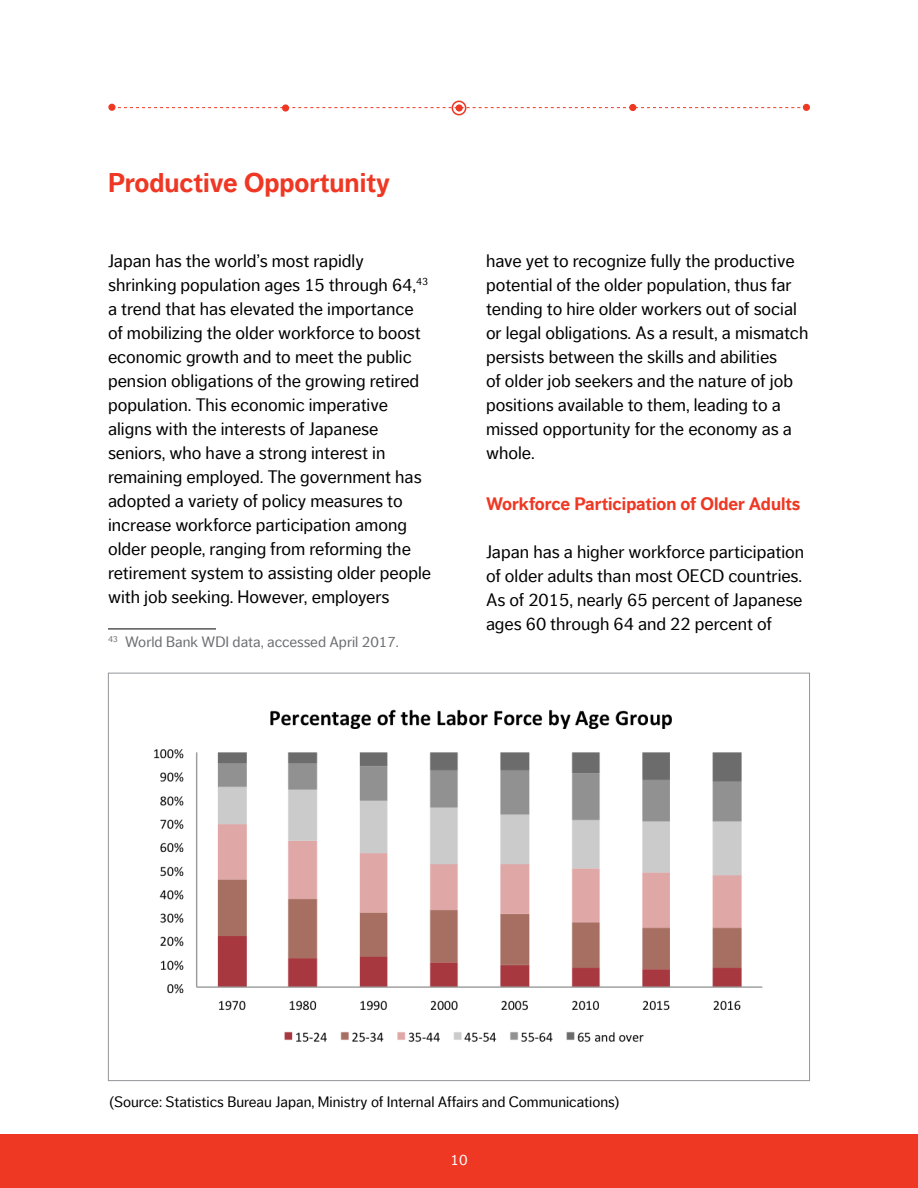
<style>
.page{position:relative;width:918px;height:1188px;background:#fff}
.page>*{position:absolute;margin:0;border:0;box-sizing:border-box;transform-origin:0 0}
.t1{font:700 27px "Dagny Offc Pro";color:#ee3824}
.t2{font:18px/24px "Dagny Offc Pro";color:#000}
.t3{font:700 18px "Dagny Offc Pro";color:#ee3824}
.t4{font:15px "Dagny Offc Pro";color:#000}
.t5{font:15px "Dagny Offc Pro";color:#6d6e71}
.t6{font:15px "Dagny Offc Pro";color:#fff}
</style>
<div class="page">
<div style="left:0;top:1134px;width:918px;height:54px;background:#ee3824"></div>
<hr style="left:108px;top:629px;width:108px;height:1px;background:#000">
<svg style="left:117px;top:107px;width:686px;height:1px"></svg>
<div style="left:108px;top:104px;width:8px;height:7px;background:#ee3824;border-radius:50%"></div>
<div style="left:803px;top:104px;width:7px;height:7px;background:#ee3824;border-radius:50%"></div>
<div style="left:282px;top:104px;width:7px;height:8px;background:#ee3824;border-radius:50%"></div>
<div style="left:456px;top:104px;width:7px;height:8px;background:#ee3824;border-radius:50%"></div>
<div style="left:629px;top:104px;width:7px;height:7px;background:#ee3824;border-radius:50%"></div>
<div style="left:452px;top:101px;width:14px;height:14px;border:2px solid #ee3824;border-radius:50%"></div>
<img style="left:154px;top:709px;width:609px;height:333px">
<h1 class="t1" style="left:108px;top:166px;width:284px">Productive Opportunity</h1>
<p class="t2" style="left:108px;top:249px;width:325px">Japan has the world’s most rapidly shrinking population ages 15 through 64,<sup>43 </sup>a trend that has elevated the importance of mobilizing the older workforce to boost economic growth and to meet the public pension obligations of the growing retired population. This economic imperative aligns with the interests of Japanese seniors, who have a strong interest in remaining employed. The government has adopted a variety of policy measures to increase workforce participation among older people, ranging from reforming the retirement system to assisting older people with job seeking. However, employers</p>
<p class="t5" style="left:108px;top:633px;width:293px"><sup>43</sup> World Bank WDI data, accessed April 2017.</p>
<p class="t2" style="left:486px;top:249px;width:324px">have yet to recognize fully the productive potential of the older population, thus far tending to hire older workers out of social or legal obligations. As a result, a mismatch persists between the skills and abilities<br>of older job seekers and the nature of job positions available to them, leading to a missed opportunity for the economy as a whole.</p>
<p class="t3" style="left:486px;top:493px;width:316px">Workforce Participation of Older Adults</p>
<p class="t2" style="left:486px;top:540px;width:320px;text-align:justify">Japan has a higher workforce participation of older adults than most OECD countries.<br>As of 2015, nearly 65 percent of Japanese ages 60 through 64 and 22 percent of</p>
<p class="t4" style="left:110px;top:1092px;width:512px">(Source: Statistics Bureau Japan, Ministry of Internal Affairs and Communications)</p>
<p class="t6" style="left:450px;top:1151px;width:19px">10</p>
</div>
